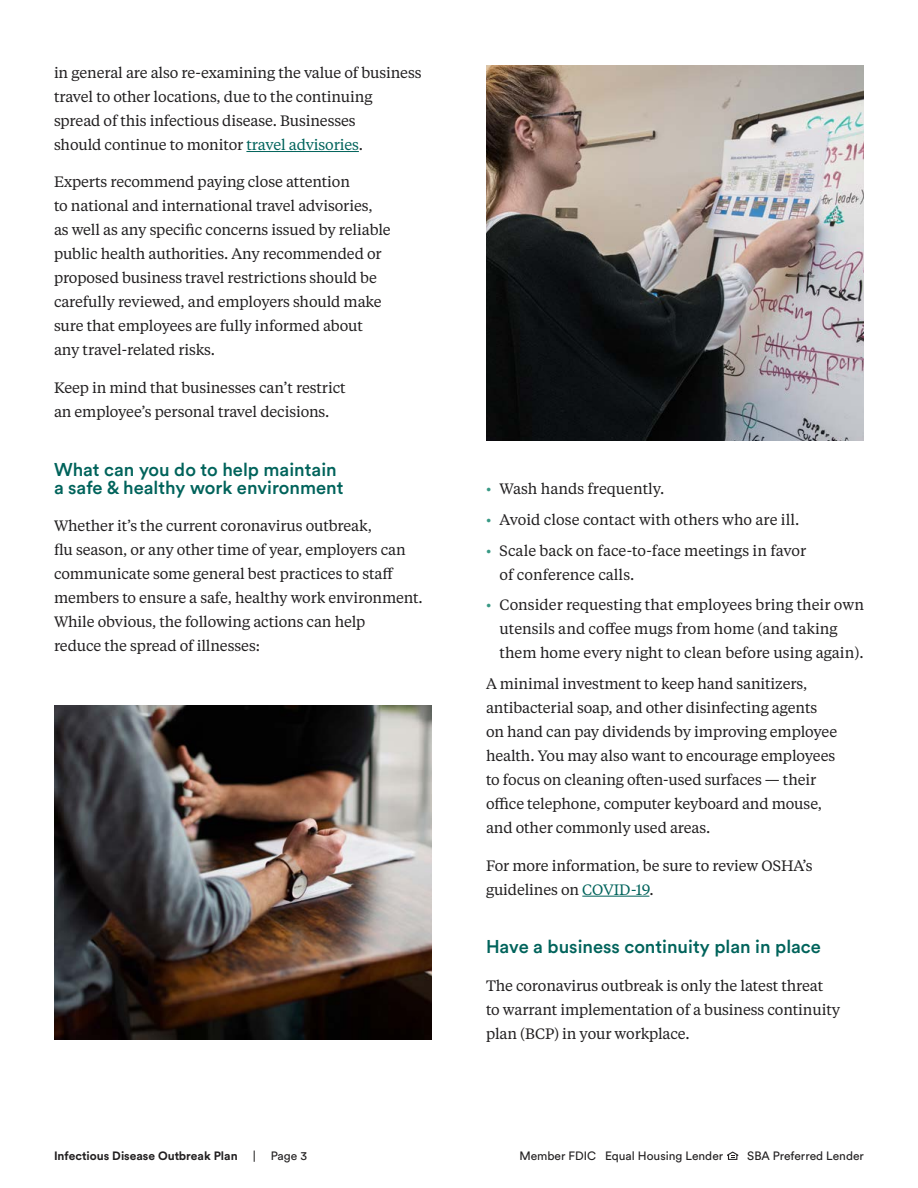
<style>
.page{position:relative;width:918px;height:1188px;background:#fff}
.page>*{position:absolute;margin:0;border:0;box-sizing:border-box;transform-origin:0 0}
.t1{font:500 18.3px/18px "Circular Std";color:#00635b}
.t2{font:15px/24px "Tiempos Text";letter-spacing:-.01em;color:#211f20}
.t3{font:12px "Circular Std";color:#211f20}
.t4{font:700 12px "Circular Std";color:#211f20}
.s1{color:#00635b}
.s2{color:#399985}
</style>
<div class="page">
<img style="left:54px;top:705px;width:378px;height:334px">
<img style="left:486px;top:66px;width:378px;height:375px">
<svg style="left:727px;top:1152px;width:11px;height:8px"></svg>
<hr style="left:246px;top:151px;width:113px;height:1px;background:#00635b">
<hr style="left:582px;top:896px;width:67px;height:1px;background:#00635b">
<p class="t2" style="left:54px;top:60px;width:369px">in general are also re-examining the value of business travel to other locations, due to the continuing spread of this infectious disease. Businesses<br>should continue to monitor <span class="s1">travel advisories</span>.</p>
<p class="t2" style="left:54px;top:169px;width:338px">Experts recommend paying close attention<br>to national and international travel advisories, as well as any specific concerns issued by reliable public health authorities. Any recommended or proposed business travel restrictions should be carefully reviewed, and employers should make sure that employees are fully informed about any travel-related risks.</p>
<p class="t2" style="left:54px;top:375px;width:293px">Keep in mind that businesses can’t restrict an employee’s personal travel decisions.</p>
<p class="t1" style="left:54px;top:460px;width:291px">What can you do to help maintain a safe &amp; healthy work environment</p>
<p class="t2" style="left:54px;top:513px;width:370px">Whether it’s the current coronavirus outbreak,<br>flu season, or any other time of year, employers can communicate some general best practices to staff members to ensure a safe, healthy work environment.<br>While obvious, the following actions can help<br>reduce the spread of illnesses:</p>
<p class="t2" style="left:486px;top:476px;width:180px"><span class="s2">•</span> Wash hands frequently.</p>
<p class="t2" style="left:486px;top:507px;width:315px"><span class="s2">•</span> Avoid close contact with others who are ill.</p>
<p class="t2" style="left:500px;top:538px;width:308px;text-indent:-14px"><span class="s2">•</span> Scale back on face-to-face meetings in favor of conference calls.</p>
<p class="t2" style="left:500px;top:592px;width:366px;text-indent:-14px"><span class="s2">•</span> Consider requesting that employees bring their own utensils and coffee mugs from home (and taking them home every night to clean before using again).</p>
<p class="t2" style="left:486px;top:671px;width:353px">A minimal investment to keep hand sanitizers, antibacterial soap, and other disinfecting agents on hand can pay dividends by improving employee health. You may also want to encourage employees to focus on cleaning often-used surfaces — their office telephone, computer keyboard and mouse, and other commonly used areas.</p>
<p class="t2" style="left:486px;top:853px;width:328px">For more information, be sure to review OSHA’s guidelines on <span class="s1">COVID-19</span>.</p>
<p class="t1" style="left:486px;top:938px;width:336px">Have a business continuity plan in place</p>
<p class="t2" style="left:486px;top:973px;width:356px">The coronavirus outbreak is only the latest threat to warrant implementation of a business continuity plan (BCP) in your workplace.</p>
<p class="t4" style="left:54px;top:1148px;width:185px">Infectious Disease Outbreak Plan</p>
<p class="t3" style="left:253px;top:1148px;width:5px">|</p>
<p class="t3" style="left:271px;top:1148px;width:38px">Page 3</p>
<p class="t3" style="left:519px;top:1148px;width:205px">Member FDIC Equal Housing Lender</p>
<p class="t3" style="left:747px;top:1148px;width:118px">SBA Preferred Lender</p>
</div>
